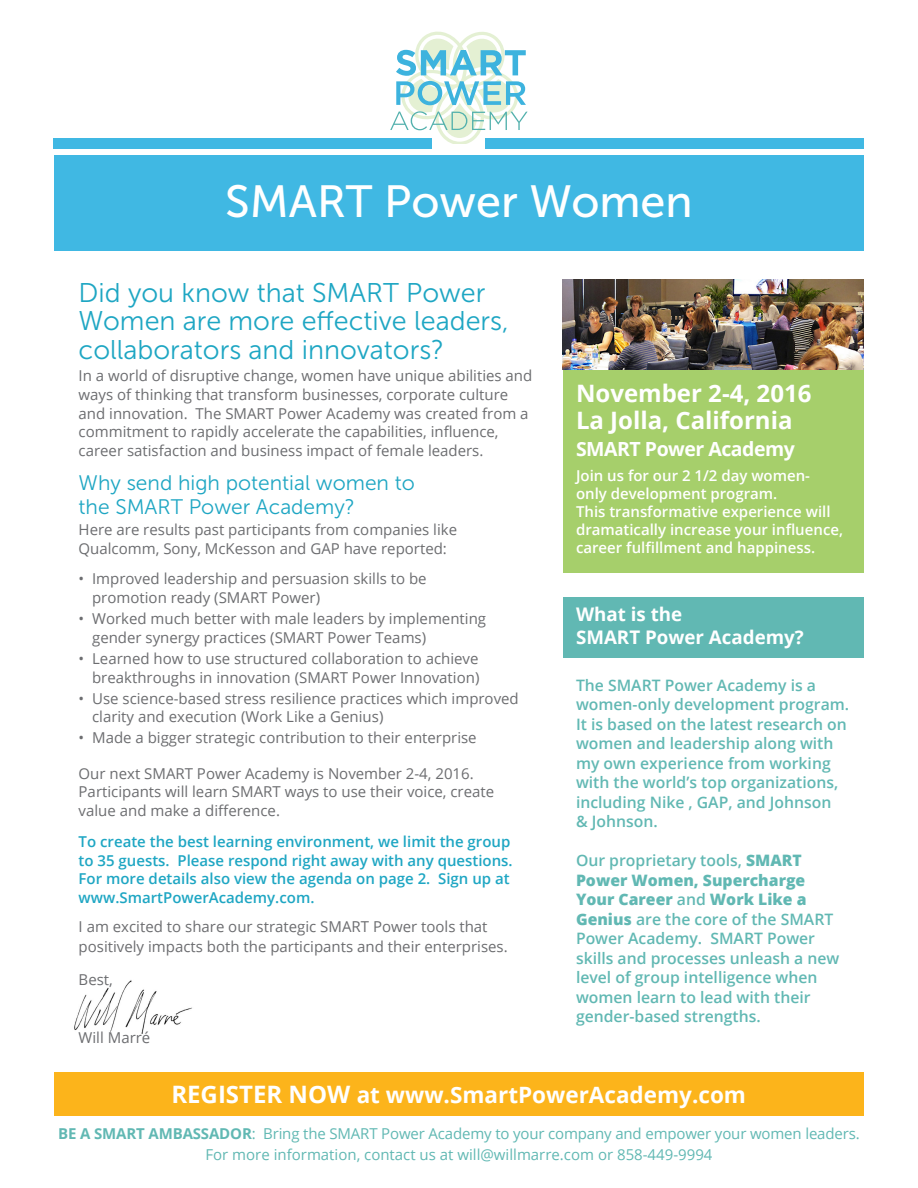
<style>
.page{position:relative;width:918px;height:1188px;background:#fff}
.page>*{position:absolute;margin:0;border:0;box-sizing:border-box;transform-origin:0 0}
.t1{font:45px "Museo Sans 500";color:#fff}
.t2{font:27px/28.5px "Museo Sans 300";color:#1ea6c3}
.t3{font:700 24px/27px "Open Sans";color:#fff}
.t4{font:700 22.5px "Open Sans";color:#fff}
.t5{font:21px/24px "Museo Sans 300";color:#1ea6c3}
.t6{font:700 19.5px "Open Sans";letter-spacing:-.025em;color:#fff}
.t7{font:700 18.75px/22.5px "Open Sans";color:#fff}
.t8{font:600 15.75px/19.5px "Open Sans";color:#61b8b3}
.t9{font:15px/18.8px "Open Sans";color:#6c6d70}
.t10{font:600 15px/18.8px "Open Sans";color:#1ea6c3}
.t11{font:15px/21px "Open Sans";letter-spacing:-.01em;color:#61b8b3;text-align:center}
.t12{font:600 15px/18px "Open Sans";color:#fff}
.s1{font-weight:800}
.s2{font-size:24px}
.s3{font-weight:700}
</style>
<div class="page">
<div style="left:563px;top:597px;width:301px;height:61px;background:#61b8b3"></div>
<div style="left:563px;top:366px;width:301px;height:206px;background:#a6cf6b"></div>
<img style="left:74px;top:980px;width:118px;height:54px">
<div style="left:54px;top:1073px;width:810px;height:43px;background:#fcb41b"></div>
<img style="left:563px;top:280px;width:301px;height:89px">
<div style="left:54px;top:156px;width:810px;height:95px;background:#40b8e3"></div>
<div style="left:54px;top:139px;width:378px;height:10px;background:#40b8e3"></div>
<div style="left:485px;top:139px;width:379px;height:10px;background:#40b8e3"></div>
<svg style="left:390px;top:32px;width:138px;height:111px"></svg>
<h1 class="t1" style="left:225px;top:177px;width:469px">SMART Power Women</h1>
<h2 class="t2" style="left:79px;top:278px;width:432px">Did you know that SMART Power<br>Women are more effective leaders, collaborators and innovators?</h2>
<p class="t9" style="left:79px;top:366px;width:455px">In a world of disruptive change, women have unique abilities and ways of thinking that transform businesses, corporate culture and innovation. The SMART Power Academy was created from a commitment to rapidly accelerate the capabilities, influence, career satisfaction and business impact of female leaders.</p>
<h3 class="t5" style="left:79px;top:471px;width:338px">Why send high potential women to the SMART Power Academy?</h3>
<p class="t9" style="left:79px;top:520px;width:380px">Here are results past participants from companies like<br>Qualcomm, Sony, McKesson and GAP have reported:</p>
<p class="t9" style="left:92px;top:569px;width:336px;text-indent:-14px">• Improved leadership and persuasion skills to be promotion ready (SMART Power)</p>
<p class="t9" style="left:92px;top:609px;width:396px;text-indent:-14px">• Worked much better with male leaders by implementing gender synergy practices (SMART Power Teams)</p>
<p class="t9" style="left:79px;top:649px;width:402px;text-align:right">• Learned how to use structured collaboration to achieve breakthroughs in innovation (SMART Power Innovation)</p>
<p class="t9" style="left:92px;top:688px;width:428px;text-indent:-14px">• Use science-based stress resilience practices which improved clarity and execution (Work Like a Genius)</p>
<p class="t9" style="left:79px;top:728px;width:400px">• Made a bigger strategic contribution to their enterprise</p>
<p class="t9" style="left:79px;top:763px;width:417px">Our next SMART Power Academy is November 2-4, 2016.<br>Participants will learn SMART ways to use their voice, create value and make a difference.</p>
<p class="t10" style="left:79px;top:832px;width:436px">To create the best learning environment, we limit the group to 35 guests. Please respond right away with any questions.<br>For more details also view the agenda on page 2. Sign up at www.SmartPowerAcademy.com.</p>
<p class="t9" style="left:79px;top:917px;width:431px;line-height:19.5px">I am excited to share our strategic SMART Power tools that positively impacts both the participants and their enterprises.</p>
<p class="t9" style="left:79px;top:970px;width:36px">Best,</p>
<p class="t9" style="left:79px;top:1028px;width:73px">Will Marré</p>
<h3 class="t3" style="left:576px;top:379px;width:237px">November 2-4, 2016<br>La Jolla, California</h3>
<h3 class="t6" style="left:576px;top:435px;width:220px">SMART Power Academy</h3>
<p class="t12" style="left:576px;top:467px;width:269px">Join us for our 2 1/2 day women&shy;only development program.<br>This transformative experience will dramatically increase your influence, career fulfillment and happiness.</p>
<p class="t7" style="left:576px;top:603px;width:229px">What is the<br>SMART Power Academy?</p>
<p class="t8" style="left:576px;top:675px;width:275px">The SMART Power Academy is a women-only development program.<br>It is based on the latest research on women and leadership along with my own experience from working with the world’s top organizations, including Nike , GAP, and Johnson<br>&amp; Johnson.</p>
<p class="t8" style="left:576px;top:850px;width:265px">Our proprietary tools, <span class="s1">SMART<br>Power Women, Supercharge<br>Your Career</span> and <span class="s1">Work Like a<br>Genius</span> are the core of the SMART<br>Power Academy. SMART Power skills and processes unleash a new level of group intelligence when women learn to lead with their gender-based strengths.</p>
<h3 class="t4" style="left:171px;top:1079px;width:576px"><span class="s2">REGISTER NOW</span> at www.SmartPowerAcademy.com</h3>
<p class="t11" style="left:58px;top:1123px;width:803px"><span class="s3">BE A SMART AMBASSADOR</span>: Bring the SMART Power Academy to your company and empower your women leaders.<br>For more information, contact us at will@willmarre.com or 858-449-9994</p>
</div>
